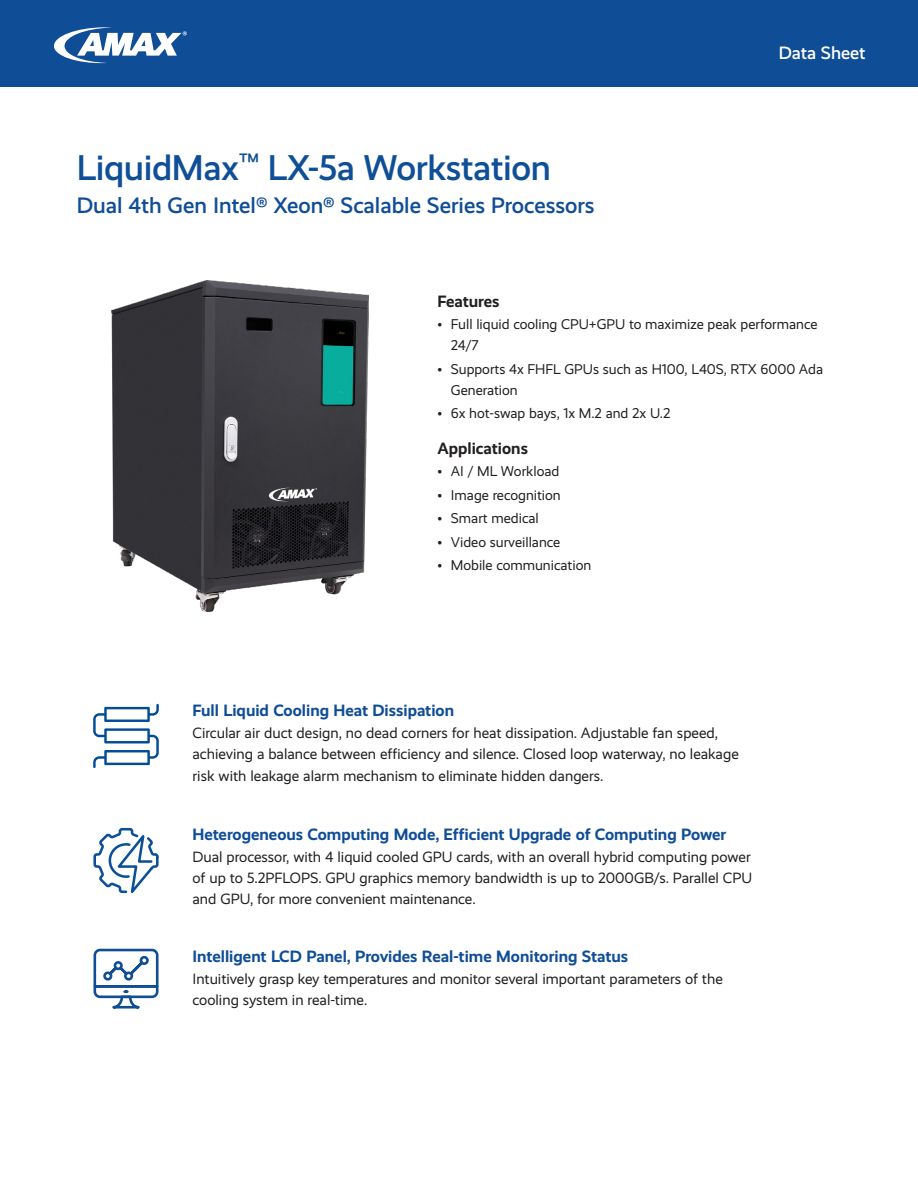
<style>
.page{position:relative;width:918px;height:1188px;background:#fff}
.page>*{position:absolute;margin:0;border:0;box-sizing:border-box;transform-origin:0 0}
.t1{font:500 36px "Realist";letter-spacing:-.01em;color:#0f4f97}
.t2{font:500 22.5px "Realist";color:#0f4d97}
.t3{font:500 18px "Realist";color:#fff}
.t4{font:700 16.5px "Realist";color:#0f4d97}
.t5{font:700 16.5px "Realist";color:#231f20}
.t6{font:15px/21px "Realist";color:#231f20}
.t7{font:14.25px/21px "Realist";color:#231f20}
</style>
<div class="page">
<div style="left:0;top:0;width:918px;height:86px;background:#0f4d97"></div>
<svg style="left:54px;top:27px;width:133px;height:36px"></svg>
<img style="left:111px;top:280px;width:257px;height:331px">
<svg style="left:93px;top:704px;width:66px;height:64px"></svg>
<svg style="left:93px;top:828px;width:66px;height:65px"></svg>
<svg style="left:93px;top:948px;width:66px;height:61px"></svg>
<p class="t1" style="left:77px;top:147px;width:476px">LiquidMax<sup>™</sup> LX-5a Workstation</p>
<p class="t2" style="left:77px;top:193px;width:520px">Dual 4th Gen Intel® Xeon® Scalable Series Processors</p>
<p class="t3" style="left:779px;top:42px;width:88px">Data Sheet</p>
<p class="t5" style="left:437px;top:292px;width:64px">Features</p>
<p class="t7" style="left:451px;top:314px;width:368px;text-indent:-14px">• Full liquid cooling CPU+GPU to maximize peak performance<br>24/7</p>
<p class="t7" style="left:451px;top:358px;width:374px;text-indent:-14px">• Supports 4x FHFL GPUs such as H100, L40S, RTX 6000 Ada<br>Generation</p>
<p class="t7" style="left:437px;top:403px;width:234px">• 6x hot-swap bays, 1x M.2 and 2x U.2</p>
<p class="t5" style="left:437px;top:439px;width:92px">Applications</p>
<p class="t7" style="left:437px;top:461px;width:123px">• AI / ML Workload</p>
<p class="t7" style="left:437px;top:484px;width:125px">• Image recognition</p>
<p class="t7" style="left:437px;top:508px;width:103px">• Smart medical</p>
<p class="t7" style="left:437px;top:531px;width:124px">• Video surveillance</p>
<p class="t7" style="left:437px;top:555px;width:155px">• Mobile communication</p>
<p class="t4" style="left:193px;top:700px;width:263px">Full Liquid Cooling Heat Dissipation</p>
<p class="t6" style="left:193px;top:722px;width:548px">Circular air duct design, no dead corners for heat dissipation. Adjustable fan speed, achieving a balance between efficiency and silence. Closed loop waterway, no leakage risk with leakage alarm mechanism to eliminate hidden dangers.</p>
<p class="t4" style="left:193px;top:824px;width:535px">Heterogeneous Computing Mode, Efficient Upgrade of Computing Power</p>
<p class="t6" style="left:193px;top:846px;width:561px;text-align:justify">Dual processor, with 4 liquid cooled GPU cards, with an overall hybrid computing power of up to 5.2PFLOPS. GPU graphics memory bandwidth is up to 2000GB/s. Parallel CPU and GPU, for more convenient maintenance.</p>
<p class="t4" style="left:193px;top:947px;width:437px">Intelligent LCD Panel, Provides Real-time Monitoring Status</p>
<p class="t6" style="left:193px;top:969px;width:532px">Intuitively grasp key temperatures and monitor several important parameters of the cooling system in real-time.</p>
</div>
